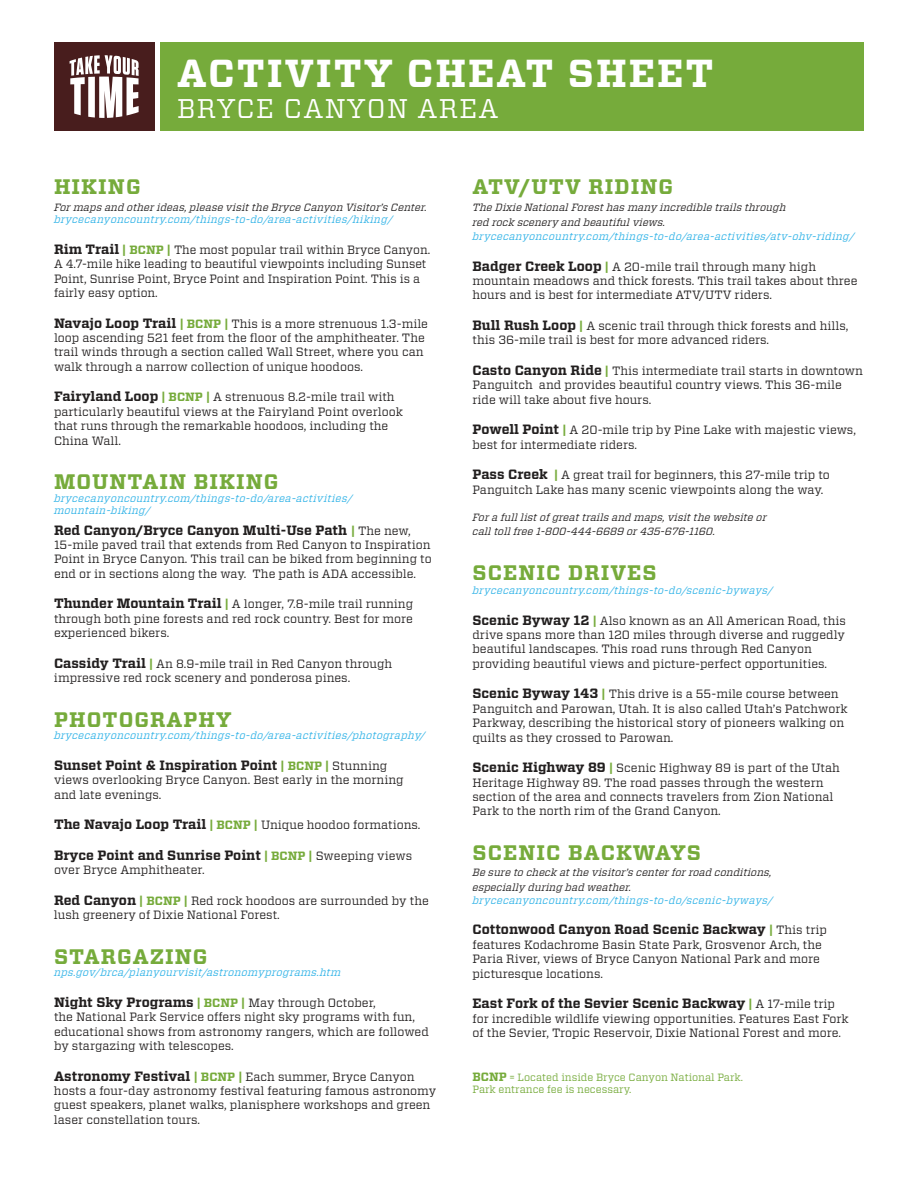
<style>
.page{position:relative;width:918px;height:1188px;background:#fff}
.page>*{position:absolute;margin:0;border:0;box-sizing:border-box;transform-origin:0 0}
.t1{font:700 39px "Vitesse";letter-spacing:.05em;color:#fff}
.t2{font:27px "Vitesse";letter-spacing:.05em;color:#fff}
.t3{font:700 21px "Vitesse";letter-spacing:.05em;color:#76ab3b}
.t4{font:700 13.5px "Vitesse";color:#221f1f}
.t5{font:12px/14.4px "Vitesse";color:#221f1f}
.t6{font:italic 10.5px/12px "Vitesse";letter-spacing:.025em;color:#2eb2e7}
.t7{font:italic 10.5px/15px "Vitesse";color:#221f1f}
.t8{font:10.5px/12.6px "Vitesse";color:#76ab3b}
.s1{font-weight:700;font-size:13.5px}
.s2{font-weight:700;color:#76ab3b}
.s3{font-size:12px;color:#76ab3b}
.s4{font-weight:400;font-size:12px}
.s5{font-weight:700;font-size:12px}
</style>
<div class="page">
<div style="left:161px;top:42px;width:703px;height:89px;background:#76ab3b"></div>
<div style="left:54px;top:42px;width:100px;height:89px;background:#481d1d"></div>
<svg style="left:70px;top:55px;width:69px;height:63px"></svg>
<h1 class="t1" style="left:177px;top:55px;width:538px">ACTIVITY CHEAT SHEET</h1>
<h2 class="t2" style="left:177px;top:96px;width:323px">BRYCE CANYON AREA</h2>
<h3 class="t3" style="left:54px;top:177px;width:88px">HIKING</h3>
<p class="t7" style="left:54px;top:200px;width:374px">For maps and other ideas, please visit the Bryce Canyon Visitor’s Center.</p>
<p class="t6" style="left:54px;top:214px;width:340px">brycecanyoncountry.com/things-to-do/area-activities/hiking/</p>
<p class="t5" style="left:54px;top:243px;width:378px"><span class="s1">Rim Trail</span> <span class="s2">| BCNP |</span> The most popular trail within Bryce Canyon.<br>A 4.7-mile hike leading to beautiful viewpoints including Sunset Point, Sunrise Point, Bryce Point and Inspiration Point. This is a fairly easy option.</p>
<p class="t5" style="left:54px;top:317px;width:376px"><span class="s1">Navajo Loop Trail</span> <span class="s2">| BCNP |</span> This is a more strenuous 1.3-mile loop ascending 521 feet from the floor of the amphitheater. The trail winds through a section called Wall Street, where you can walk through a narrow collection of unique hoodoos.</p>
<p class="t5" style="left:54px;top:391px;width:350px"><span class="s1">Fairyland Loop</span> <span class="s2">| BCNP |</span> A strenuous 8.2-mile trail with particularly beautiful views at the Fairyland Point overlook that runs through the remarkable hoodoos, including the China Wall.</p>
<h3 class="t3" style="left:54px;top:472px;width:226px">MOUNTAIN BIKING</h3>
<p class="t6" style="left:54px;top:492px;width:300px">brycecanyoncountry.com/things-to-do/area-activities/ mountain-biking/</p>
<p class="t4" style="left:54px;top:524px;width:358px">Red Canyon/Bryce Canyon Multi-Use Path <span class="s3">|</span> <span class="s4">The new,</span></p>
<p class="t5" style="left:54px;top:538px;width:379px;text-align:justify">15-mile paved trail that extends from Red Canyon to Inspiration Point in Bryce Canyon. This trail can be biked from beginning to end or in sections along the way. The path is ADA accessible.</p>
<p class="t5" style="left:54px;top:598px;width:361px;text-align:justify"><span class="s1">Thunder Mountain Trail</span> <span class="s2">|</span> A longer, 7.8-mile trail running through both pine forests and red rock country. Best for more experienced bikers.</p>
<p class="t5" style="left:54px;top:657px;width:340px"><span class="s1">Cassidy Trail</span> <span class="s2">|</span> An 8.9-mile trail in Red Canyon through impressive red rock scenery and ponderosa pines.</p>
<h3 class="t3" style="left:54px;top:710px;width:179px">PHOTOGRAPHY</h3>
<p class="t6" style="left:54px;top:730px;width:373px">brycecanyoncountry.com/things-to-do/area-activities/photography/</p>
<p class="t4" style="left:54px;top:759px;width:335px">Sunset Point &amp; Inspiration Point <span class="s3">| BCNP |</span> <span class="s4">Stunning</span></p>
<p class="t5" style="left:54px;top:773px;width:351px">views overlooking Bryce Canyon. Best early in the morning and late evenings.</p>
<p class="t5" style="left:54px;top:818px;width:368px"><span class="s1">The Navajo Loop Trail</span> <span class="s2">| BCNP |</span> Unique hoodoo formations.</p>
<p class="t4" style="left:54px;top:849px;width:360px">Bryce Point and Sunrise Point <span class="s3">| BCNP |</span> <span class="s4">Sweeping views</span></p>
<p class="t5" style="left:54px;top:863px;width:152px">over Bryce Amphitheater.</p>
<p class="t5" style="left:54px;top:894px;width:376px"><span class="s1">Red Canyon</span> <span class="s2">| BCNP |</span> Red rock hoodoos are surrounded by the lush greenery of Dixie National Forest.</p>
<h3 class="t3" style="left:54px;top:947px;width:155px">STARGAZING</h3>
<p class="t6" style="left:54px;top:967px;width:289px">nps.gov/brca/planyourvisit/astronomyprograms.htm</p>
<p class="t5" style="left:54px;top:996px;width:376px"><span class="s1">Night Sky Programs</span> <span class="s2">| BCNP |</span> May through October,<br>the National Park Service offers night sky programs with fun, educational shows from astronomy rangers, which are followed by stargazing with telescopes.</p>
<p class="t5" style="left:54px;top:1070px;width:384px"><span class="s1">Astronomy Festival</span> <span class="s2">| BCNP |</span> Each summer, Bryce Canyon hosts a four-day astronomy festival featuring famous astronomy guest speakers, planet walks, planisphere workshops and green laser constellation tours.</p>
<h3 class="t3" style="left:472px;top:177px;width:202px">ATV/UTV RIDING</h3>
<p class="t7" style="left:472px;top:200px;width:315px">The Dixie National Forest has many incredible trails through red rock scenery and beautiful views.</p>
<p class="t6" style="left:472px;top:231px;width:384px">brycecanyoncountry.com/things-to-do/area-activities/atv-ohv-riding/</p>
<p class="t5" style="left:472px;top:260px;width:387px"><span class="s1">Badger Creek Loop</span> <span class="s2">|</span> A 20-mile trail through many high mountain meadows and thick forests. This trail takes about three hours and is best for intermediate ATV/UTV riders.</p>
<p class="t5" style="left:472px;top:319px;width:377px"><span class="s1">Bull Rush Loop</span> <span class="s2">|</span> A scenic trail through thick forests and hills, this 36-mile trail is best for more advanced riders.</p>
<p class="t5" style="left:472px;top:364px;width:392px"><span class="s1">Casto Canyon Ride</span> <span class="s2">|</span> This intermediate trail starts in downtown<br>Panguitch and provides beautiful country views. This 36-mile ride will take about five hours.</p>
<p class="t5" style="left:472px;top:424px;width:385px"><span class="s1">Powell Point</span> <span class="s2">|</span> A 20-mile trip by Pine Lake with majestic views, best for intermediate riders.</p>
<p class="t5" style="left:472px;top:469px;width:359px"><span class="s1">Pass Creek</span> <span class="s2">|</span> A great trail for beginners, this 27-mile trip to<br>Panguitch Lake has many scenic viewpoints along the way.</p>
<p class="t7" style="left:472px;top:510px;width:296px;line-height:14.4px">For a full list of great trails and maps, visit the website or call toll free 1-800-444-6689 or 435-676-1160.</p>
<h3 class="t3" style="left:472px;top:563px;width:186px">SCENIC DRIVES</h3>
<p class="t6" style="left:472px;top:585px;width:302px">brycecanyoncountry.com/things-to-do/scenic-byways/</p>
<p class="t5" style="left:472px;top:614px;width:375px"><span class="s1">Scenic Byway 12</span> <span class="s2">|</span> Also known as an All American Road, this drive spans more than 120 miles through diverse and ruggedly beautiful landscapes. This road runs through Red Canyon providing beautiful views and picture-perfect opportunities.</p>
<p class="t5" style="left:472px;top:688px;width:377px"><span class="s1">Scenic Byway 143</span> <span class="s2">|</span> This drive is a 55-mile course between Panguitch and Parowan, Utah. It is also called Utah’s Patchwork Parkway, describing the historical story of pioneers walking on quilts as they crossed to Parowan.</p>
<p class="t5" style="left:472px;top:761px;width:369px"><span class="s1">Scenic Highway 89</span> <span class="s2">|</span> Scenic Highway 89 is part of the Utah Heritage Highway 89. The road passes through the western section of the area and connects travelers from Zion National Park to the north rim of the Grand Canyon.</p>
<h3 class="t3" style="left:472px;top:843px;width:230px">SCENIC BACKWAYS</h3>
<p class="t7" style="left:472px;top:866px;width:301px">Be sure to check at the visitor’s center for road conditions, especially during bad weather.</p>
<p class="t6" style="left:472px;top:895px;width:302px">brycecanyoncountry.com/things-to-do/scenic-byways/</p>
<p class="t4" style="left:472px;top:924px;width:356px">Cottonwood Canyon Road Scenic Backway <span class="s3">|</span> <span class="s4">This trip</span></p>
<p class="t5" style="left:472px;top:938px;width:351px">features Kodachrome Basin State Park, Grosvenor Arch, the<br>Paria River, views of Bryce Canyon National Park and more picturesque locations.</p>
<p class="t4" style="left:472px;top:997px;width:364px">East Fork of the Sevier Scenic Backway <span class="s3">|</span> <span class="s4">A 17-mile trip</span></p>
<p class="t5" style="left:472px;top:1012px;width:378px">for incredible wildlife viewing opportunities. Features East Fork of the Sevier, Tropic Reservoir, Dixie National Forest and more.</p>
<p class="t8" style="left:472px;top:1071px;width:272px"><span class="s5">BCNP</span> = Located inside Bryce Canyon National Park.<br>Park entrance fee is necessary.</p>
</div>
